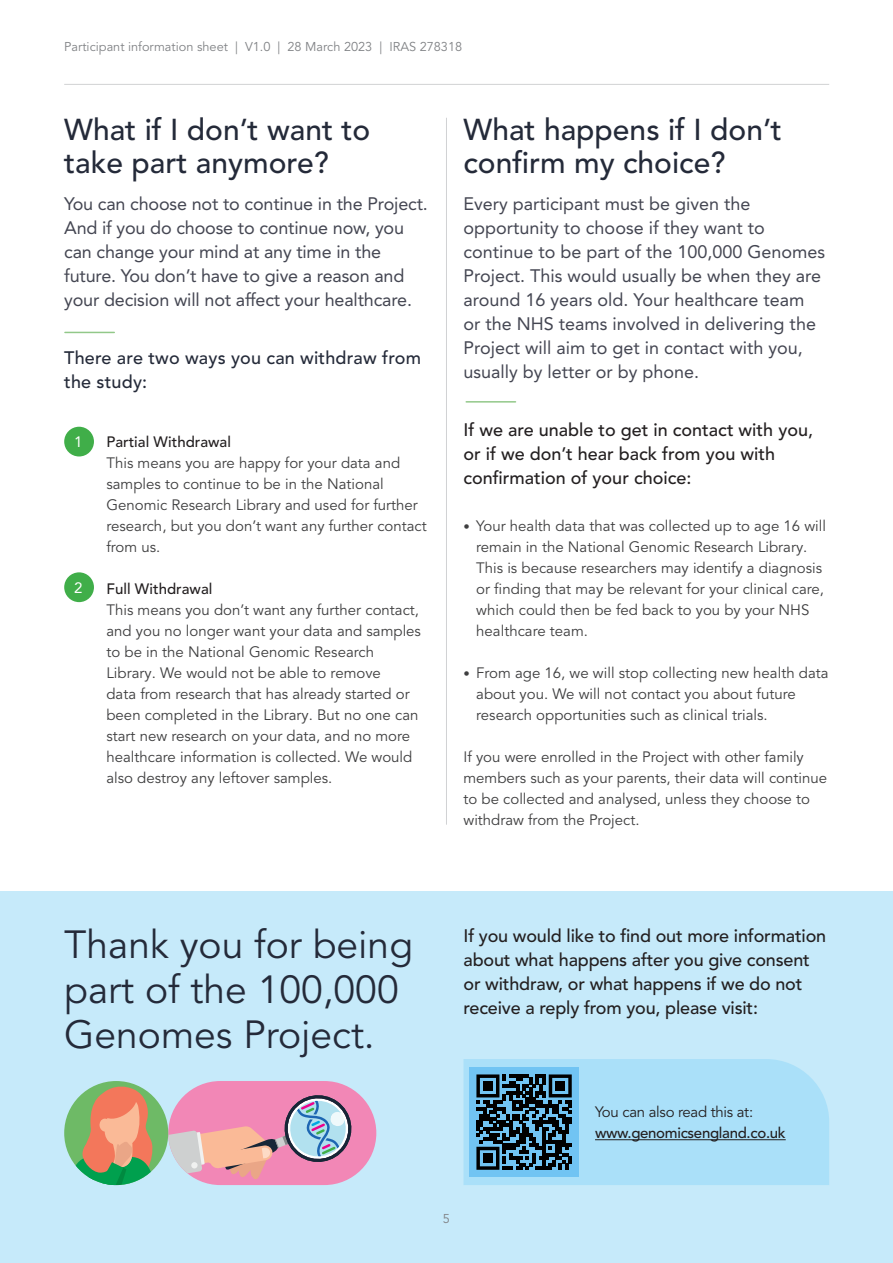
<style>
.page{position:relative;width:893px;height:1263px;background:#fff}
.page>*{position:absolute;margin:0;border:0;box-sizing:border-box;transform-origin:0 0}
.Description{font:39px/45px "Avenir LT Pro";color:#242a39}
.Description-2{font:500 30px/33px "Avenir LT Pro";color:#242a39}
.Description-3{font:18px/24px "Avenir LT Pro";color:#444652}
.Description-4{font:500 18px/24px "Avenir LT Pro";letter-spacing:-.01em;color:#231f20}
.Description-5{font:500 18px/24px "Avenir LT Pro";letter-spacing:.01em;color:#242a39}
.Description-6{font:15px/21px "Avenir LT Pro";color:#3e3e3f}
.Description-7{font:500 15px/21px "Avenir LT Pro";letter-spacing:-.02em;color:#231f20}
.Description-8{font:15px "Avenir LT Pro";color:#fff}
.Description-9{font:12.75px "Avenir LT Pro";color:#808285}
.s1{font-weight:500;color:#231f20}
.s2{font-size:12.75px}
.s3{font-weight:400}
</style>
<div class="page">
<div style="left:0;top:892px;width:893px;height:371px;background:#c6eafa"></div>
<hr style="left:64px;top:84px;width:765px;height:1px;background:#d1d2d4">
<div style="left:64px;top:427px;width:30px;height:29px;background:#40ae49;border-radius:50%"></div>
<div style="left:64px;top:572px;width:30px;height:30px;background:#40ae49;border-radius:50%"></div>
<div style="left:168px;top:1081px;width:208px;height:104px;background:#f287b6;border-radius:52px"></div>
<svg style="left:64px;top:1081px;width:294px;height:104px"></svg>
<hr style="left:65px;top:332px;width:49px;height:1px;background:#92c889">
<hr style="left:446px;top:118px;width:1px;height:707px;background:#d1d2d4">
<div style="left:463px;top:1059px;width:366px;height:126px;background:#aae0f9"></div>
<div style="left:470px;top:1068px;width:108px;height:108px;background:#71c4f3"></div>
<svg style="left:476px;top:1074px;width:96px;height:96px"></svg>
<div style="left:483px;top:1081px;width:10px;height:10px;background:#000001"></div>
<div style="left:555px;top:1081px;width:10px;height:10px;background:#000001"></div>
<div style="left:483px;top:1153px;width:10px;height:10px;background:#000001"></div>
<hr style="left:595px;top:1139px;width:191px;height:1px;background:#231f20">
<hr style="left:466px;top:401px;width:49px;height:2px;background:#92c889">
<p class="Description-9" style="left:64px;top:39px;width:400px">Participant information sheet | V1.0 | 28 March 2023 | IRAS 278318</p>
<p class="Description-2" style="left:64px;top:114px;width:308px">What if I don’t want to take part anymore?</p>
<p class="Description-3" style="left:64px;top:192px;width:365px">You can choose not to continue in the Project.<br>And if you do choose to continue now, you can change your mind at any time in the future. You don’t have to give a reason and your decision will not affect your healthcare.</p>
<p class="Description-5" style="left:64px;top:346px;width:358px">There are two ways you can withdraw from the study:</p>
<p class="Description-8" style="left:74px;top:433px;width:10px">1</p>
<p class="Description-6" style="left:106px;top:431px;width:322px"><span class="s1">Partial Withdrawal<br></span>This means you are happy for your data and samples to continue to be in the National Genomic Research Library and used for further research, but you don’t want any further contact from us.</p>
<p class="Description-8" style="left:74px;top:578px;width:10px">2</p>
<p class="Description-6" style="left:106px;top:578px;width:316px"><span class="s1">Full Withdrawal<br></span>This means you don’t want any further contact, and you no longer want your data and samples to be in the National Genomic Research Library. We would not be able to remove<br>data from research that has already started or been completed in the Library. But no one can start new research on your data, and no more healthcare information is collected. We would also destroy any leftover samples.</p>
<p class="Description-2" style="left:463px;top:114px;width:320px">What happens if I don’t confirm my choice?</p>
<p class="Description-3" style="left:463px;top:192px;width:363px">Every participant must be given the opportunity to choose if they want to continue to be part of the 100,000 Genomes Project. This would usually be when they are around 16 years old. Your healthcare team or the NHS teams involved in delivering the Project will aim to get in contact with you, usually by letter or by phone.</p>
<p class="Description-4" style="left:463px;top:418px;width:351px">If we are unable to get in contact with you, or if we don’t hear back from you with confirmation of your choice:</p>
<p class="Description-6" style="left:476px;top:515px;width:351px;text-indent:-13px"><span class="s2">•</span> Your health data that was collected up to age 16 will remain in the National Genomic Research Library.<br>This is because researchers may identify a diagnosis or finding that may be relevant for your clinical care, which could then be fed back to you by your NHS healthcare team.</p>
<p class="Description-6" style="left:476px;top:662px;width:354px;text-indent:-13px"><span class="s2">•</span> From age 16, we will stop collecting new health data about you. We will not contact you about future research opportunities such as clinical trials.</p>
<p class="Description-6" style="left:463px;top:746px;width:365px">If you were enrolled in the Project with other family members such as your parents, their data will continue to be collected and analysed, unless they choose to withdraw from the Project.</p>
<p class="Description" style="left:64px;top:922px;width:350px">Thank you for being part of the 100,000<br>Genomes Project.</p>
<p class="Description-4" style="left:463px;top:924px;width:364px">If you would like to find out more information about what happens after you give consent or withdraw, or what happens if we do not receive a reply from you, please visit:</p>
<p class="Description-9" style="left:443px;top:1211px;width:9px">5</p>
<p class="Description-7" style="left:595px;top:1102px;width:192px"><span class="s3">You can also read this at: </span>www.genomicsengland.co.uk</p>
</div>
